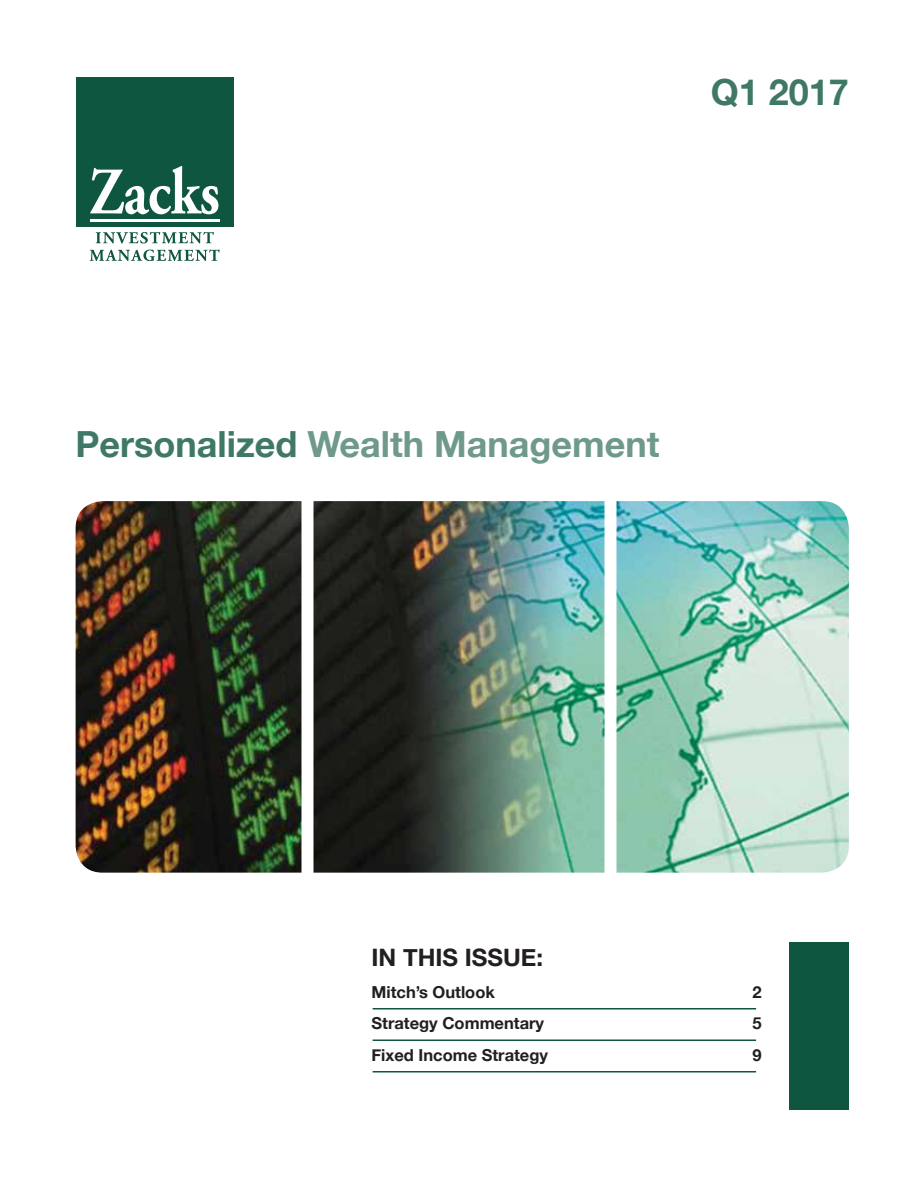
<style>
.page{position:relative;width:918px;height:1188px;background:#fff}
.page>*{position:absolute;margin:0;border:0;box-sizing:border-box;transform-origin:0 0}
.t1{font:700 36px "Helvetica Neue";color:#6f998c}
.t2{font:700 36px "Helvetica Neue";color:#3f7866}
.t3{font:700 24px "Helvetica Neue";color:#231f20}
.t4{font:700 16.5px "Helvetica Neue";color:#231f20}
.s1{color:#3f7866}
</style>
<div class="page">
<img style="left:76px;top:501px;width:773px;height:372px">
<div style="left:790px;top:942px;width:59px;height:167px;background:#0f5640"></div>
<div style="left:76px;top:78px;width:158px;height:149px;background:#0f5640"></div>
<hr style="left:90px;top:219px;width:129px;height:2px;background:#fff">
<svg style="left:90px;top:166px;width:128px;height:48px"></svg>
<svg style="left:96px;top:232px;width:118px;height:11px"></svg>
<svg style="left:90px;top:249px;width:130px;height:12px"></svg>
<hr style="left:373px;top:1008px;width:383px;height:2px;background:#0f5640">
<hr style="left:373px;top:1040px;width:383px;height:1px;background:#0f5640">
<hr style="left:373px;top:1071px;width:383px;height:2px;background:#0f5640">
<div style="left:302px;top:486px;width:12px;height:413px;background:#fff"></div>
<div style="left:604px;top:486px;width:12px;height:413px;background:#fff"></div>
<h1 class="t2" style="left:711px;top:64px;width:140px">Q1 2017</h1>
<h1 class="t1" style="left:76px;top:416px;width:585px"><span class="s1">Personalized</span> Wealth Management</h1>
<h2 class="t3" style="left:372px;top:939px;width:173px">IN THIS ISSUE:</h2>
<p class="t4" style="left:372px;top:979px;width:125px">Mitch’s Outlook</p>
<p class="t4" style="left:752px;top:979px;width:11px">2</p>
<p class="t4" style="left:372px;top:1010px;width:174px">Strategy Commentary</p>
<p class="t4" style="left:752px;top:1010px;width:11px">5</p>
<p class="t4" style="left:372px;top:1042px;width:178px">Fixed Income Strategy</p>
<p class="t4" style="left:752px;top:1042px;width:11px">9</p>
</div>
